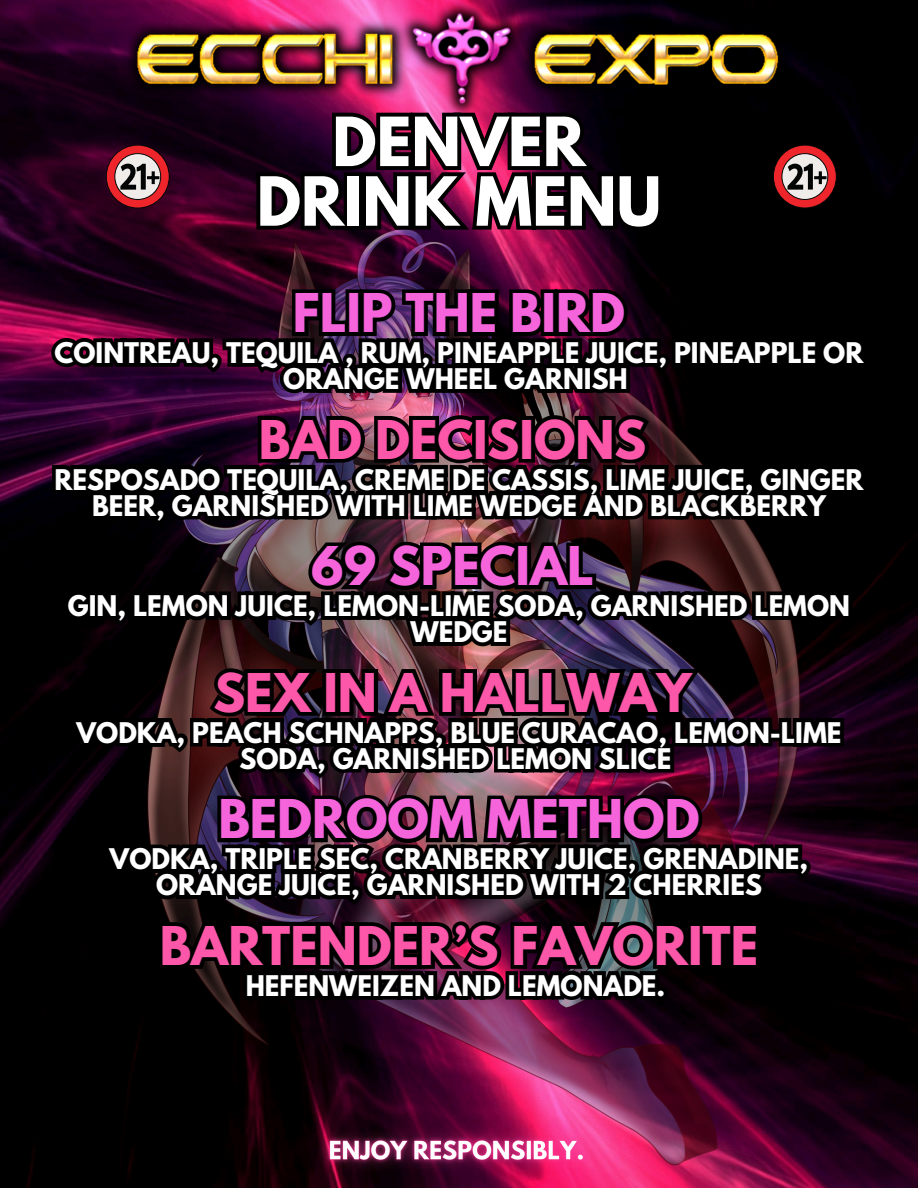
<style>
.page{position:relative;width:918px;height:1188px;background:#fff}
.page>*{position:absolute;margin:0;border:0;box-sizing:border-box;transform-origin:0 0}
.t1{font:700 60px/59.7px "League Spartan";color:#fff;text-align:center}
.t2{font:700 47.25px "League Spartan";color:#fc57a9}
.t3{font:700 47.25px "League Spartan";color:#f564db}
.t4{font:700 25.2px/26px "League Spartan";color:#fff;text-align:center}
</style>
<div class="page">
<img style="left:0;top:145px;width:918px;height:1043px">
<img style="left:104px;top:209px;width:710px;height:979px">
<img style="left:0;top:0;width:918px;height:145px">
<svg style="left:45px;top:307px;width:835px;height:74px;background:#17000e"></svg>
<img style="left:254px;top:286px;width:401px;height:148px">
<svg style="left:48px;top:434px;width:832px;height:74px;background:#12050f"></svg>
<svg style="left:80px;top:460px;width:761px;height:74px;background:#130a0d"></svg>
<img style="left:293px;top:536px;width:307px;height:24px">
<svg style="left:59px;top:560px;width:797px;height:74px;background:#181014"></svg>
<svg style="left:400px;top:603px;width:114px;height:49px;background:#190e0f"></svg>
<svg style="left:64px;top:687px;width:784px;height:74px;background:#1a0a13"></svg>
<img style="left:204px;top:662px;width:503px;height:152px">
<svg style="left:97px;top:814px;width:720px;height:73px;background:#18070f"></svg>
<svg style="left:147px;top:840px;width:625px;height:73px;background:#0f080d"></svg>
<svg style="left:155px;top:916px;width:609px;height:98px;background:#12070e"></svg>
<svg style="left:106px;top:145px;width:63px;height:63px"></svg>
<div style="left:106px;top:145px;width:63px;height:63px;border:1px solid #040606;border-radius:50%"></div>
<div style="left:115px;top:154px;width:46px;height:45px;background:#efecea;border-radius:50%"></div>
<div style="left:115px;top:154px;width:46px;height:46px;border:1px solid #040606;border-radius:50%"></div>
<svg style="left:119px;top:163px;width:41px;height:28px"></svg>
<svg style="left:253px;top:109px;width:413px;height:128px;background:#230416"></svg>
<svg style="left:773px;top:145px;width:63px;height:63px"></svg>
<div style="left:773px;top:145px;width:63px;height:63px;border:1px solid #040606;border-radius:50%"></div>
<div style="left:782px;top:154px;width:46px;height:45px;background:#efecea;border-radius:50%"></div>
<div style="left:782px;top:154px;width:46px;height:46px;border:1px solid #040606;border-radius:50%"></div>
<svg style="left:786px;top:163px;width:41px;height:28px"></svg>
<img style="left:298px;top:1110px;width:317px;height:78px">
<h2 class="t1" style="left:257px;top:120px;width:406px">DENVER<br>DRINK MENU</h2>
<h1 class="t3" style="left:293px;top:290px;width:334px">FLIP THE BIRD</h1>
<h1 class="t4" style="left:54px;top:343px;width:810px">COINTREAU, TEQUILA , RUM, PINEAPPLE JUICE, PINEAPPLE OR<br>ORANGE WHEEL GARNISH</h1>
<p class="t2" style="left:259px;top:416px;width:389px">BAD DECISIONS</p>
<p class="t4" style="left:54px;top:470px;width:811px">RESPOSADO TEQUILA, CREME DE CASSIS, LIME JUICE, GINGER<br>BEER, GARNISHED WITH LIME WEDGE AND BLACKBERRY</p>
<p class="t3" style="left:311px;top:543px;width:284px">69 SPECIAL</p>
<p class="t4" style="left:68px;top:596px;width:784px">GIN, LEMON JUICE, LEMON-LIME SODA, GARNISHED LEMON<br>WEDGE</p>
<p class="t2" style="left:214px;top:669px;width:480px">SEX IN A HALLWAY</p>
<p class="t4" style="left:76px;top:723px;width:767px">VODKA, PEACH SCHNAPPS, BLUE CURACAO, LEMON-LIME<br>SODA, GARNISHED LEMON SLICE</p>
<h2 class="t3" style="left:218px;top:796px;width:483px">BEDROOM METHOD</h2>
<h2 class="t4" style="left:110px;top:849px;width:700px">VODKA, TRIPLE SEC, CRANBERRY JUICE, GRENADINE,<br>ORANGE JUICE, GARNISHED WITH 2 CHERRIES</h2>
<h2 class="t2" style="left:160px;top:922px;width:600px">BARTENDER’S FAVORITE</h2>
<h2 class="t4" style="left:246px;top:976px;width:421px">HEFENWEIZEN AND LEMONADE.</h2>
</div>
